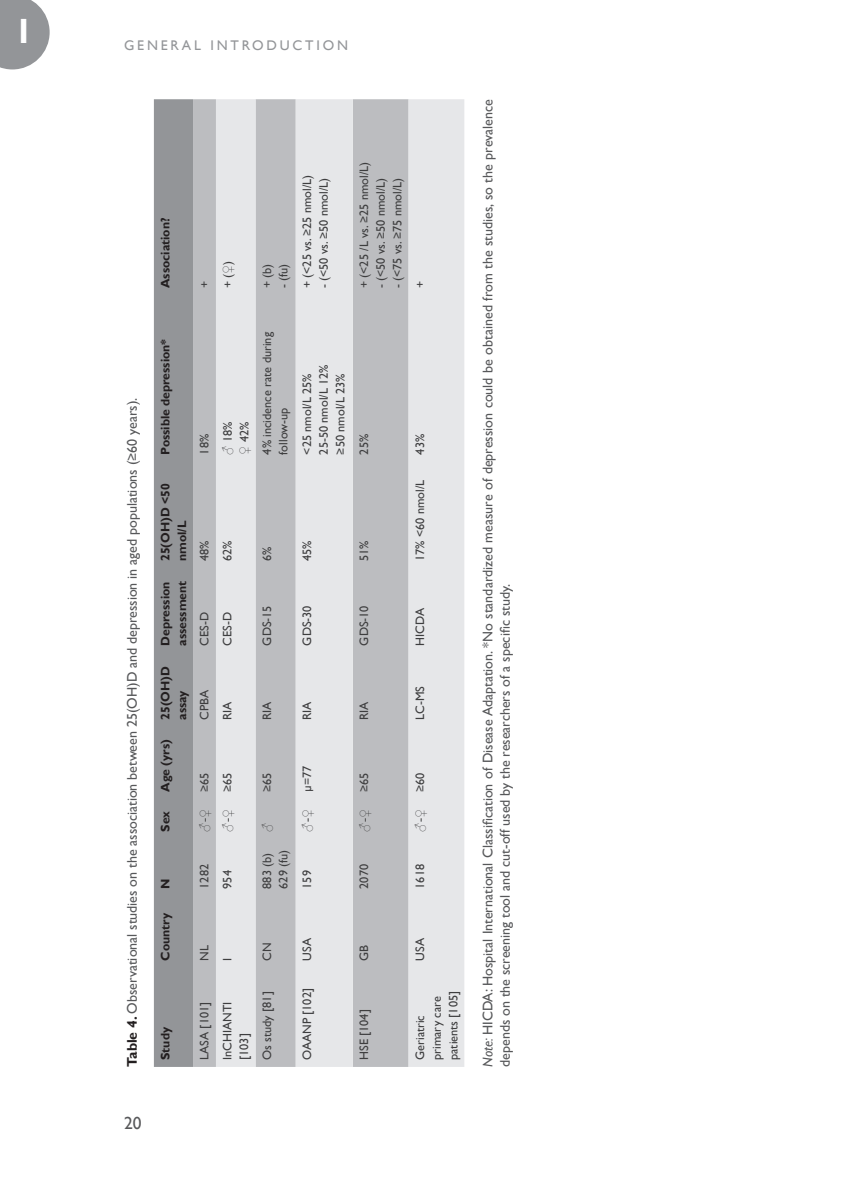
<style>
.page{position:relative;width:844px;height:1191px;background:#fff}
.page>*{position:absolute;margin:0;border:0;box-sizing:border-box;transform-origin:0 0}
.t1{font:700 35px "Gill Sans";color:#fff}
.t2{font:17.5px "Gill Sans";color:#57585a}
.t3{font:14px/17.5px "Gill Sans";color:#57585a}
.t4{font:14px "Gill Sans";letter-spacing:.2em;color:#939598}
.t5{font:12.25px/16.6px "Gill Sans";color:#3e3e3f}
.t6{font:700 12.25px/16.6px "Gill Sans";color:#231f20}
.t7{font:12.25px "Arial";color:#3e3e3f}
.s1{font-weight:700;color:#231f20}
.s2{font-family:"Arial"}
.s3{font-style:italic}
</style>
<div class="page">
<svg style="left:0;top:0;width:50px;height:69px;background:#a2a4a6"></svg>
<div style="left:154px;top:99px;width:39px;height:968px;background:#939598"></div>
<div style="left:193px;top:99px;width:23px;height:968px;background:#bcbdc0"></div>
<svg style="left:216px;top:99px;width:248px;height:968px;background:#d6d7d9"></svg>
<h1 class="t1" style="left:14px;top:10px;width:21px">1</h1>
<p class="t4" style="left:124px;top:37px;width:225px">GENERAL INTRODUCTION</p>
<p class="t3" style="left:124px;top:1067px;width:670px;rotate:-90deg"><span class="s1">Table 4.</span> Observational studies on the association between 25(OH)D and depression in aged populations (≥60 years).</p>
<p class="t6" style="left:157px;top:288px;width:72px;rotate:-90deg">Association?</p>
<p class="t5" style="left:196px;top:288px;width:9px;rotate:-90deg">+</p>
<p class="t5" style="left:219px;top:288px;width:29px;rotate:-90deg">+ (<span class="s2">♀</span>)</p>
<p class="t5" style="left:259px;top:288px;width:26px;rotate:-90deg">+ (b)</p>
<p class="t5" style="left:275px;top:288px;width:26px;rotate:-90deg">- (fu)</p>
<p class="t5" style="left:299px;top:288px;width:115px;rotate:-90deg">+ (&lt;25 vs. ≥25 nmol/L)</p>
<p class="t5" style="left:315px;top:288px;width:112px;rotate:-90deg">- (&lt;50 vs. ≥50 nmol/L)</p>
<p class="t5" style="left:356px;top:288px;width:128px;rotate:-90deg">+ (&lt;25 /L vs. ≥25 nmol/L)</p>
<p class="t5" style="left:372px;top:288px;width:112px;rotate:-90deg">- (&lt;50 vs. ≥50 nmol/L)</p>
<p class="t5" style="left:389px;top:288px;width:112px;rotate:-90deg">- (&lt;75 vs. ≥75 nmol/L)</p>
<p class="t5" style="left:412px;top:288px;width:9px;rotate:-90deg">+</p>
<p class="t6" style="left:157px;top:454px;width:117px;rotate:-90deg">Possible depression*</p>
<p class="t5" style="left:196px;top:454px;width:22px;rotate:-90deg">18%</p>
<p class="t5" style="left:219px;top:454px;width:35px;rotate:-90deg"><span class="s2">♂</span> 18% <span class="s2">♀</span> 42%</p>
<p class="t5" style="left:259px;top:454px;width:124px;rotate:-90deg">4% incidence rate during follow-up</p>
<p class="t5" style="left:299px;top:454px;width:92px;rotate:-90deg">&lt;25 nmol/L 25%<br>25-50 nmol/L 12% ≥50 nmol/L 23%</p>
<p class="t6" style="left:157px;top:561px;width:79px;rotate:-90deg">25(OH)D &lt;50 nmol/L</p>
<p class="t6" style="left:157px;top:645px;width:66px;rotate:-90deg">Depression assessment</p>
<p class="t6" style="left:157px;top:720px;width:55px;rotate:-90deg">25(OH)D assay</p>
<p class="t6" style="left:157px;top:792px;width:54px;rotate:-90deg">Age (yrs)</p>
<p class="t6" style="left:157px;top:831px;width:22px;rotate:-90deg">Sex</p>
<p class="t5" style="left:196px;top:561px;width:22px;rotate:-90deg">48%</p>
<p class="t5" style="left:196px;top:645px;width:35px;rotate:-90deg">CES-D</p>
<p class="t5" style="left:196px;top:720px;width:32px;rotate:-90deg">CPBA</p>
<p class="t5" style="left:196px;top:792px;width:21px;rotate:-90deg">≥65</p>
<p class="t7" style="left:196px;top:831px;width:24px;rotate:-90deg">♂-♀</p>
<p class="t5" style="left:219px;top:561px;width:22px;rotate:-90deg">62%</p>
<p class="t5" style="left:219px;top:645px;width:35px;rotate:-90deg">CES-D</p>
<p class="t5" style="left:219px;top:720px;width:20px;rotate:-90deg">RIA</p>
<p class="t5" style="left:219px;top:792px;width:21px;rotate:-90deg">≥65</p>
<p class="t7" style="left:219px;top:831px;width:24px;rotate:-90deg">♂-♀</p>
<p class="t6" style="left:157px;top:888px;width:12px;rotate:-90deg">N</p>
<p class="t6" style="left:157px;top:960px;width:50px;rotate:-90deg">Country</p>
<p class="t5" style="left:196px;top:888px;width:26px;rotate:-90deg">1282</p>
<p class="t5" style="left:219px;top:888px;width:20px;rotate:-90deg">954</p>
<p class="t5" style="left:196px;top:960px;width:17px;rotate:-90deg">NL</p>
<p class="t5" style="left:219px;top:960px;width:5px;rotate:-90deg">I</p>
<p class="t5" style="left:259px;top:561px;width:16px;rotate:-90deg">6%</p>
<p class="t5" style="left:259px;top:645px;width:42px;rotate:-90deg">GDS-15</p>
<p class="t5" style="left:299px;top:561px;width:22px;rotate:-90deg">45%</p>
<p class="t5" style="left:299px;top:645px;width:42px;rotate:-90deg">GDS-30</p>
<p class="t5" style="left:259px;top:720px;width:20px;rotate:-90deg">RIA</p>
<p class="t5" style="left:299px;top:720px;width:20px;rotate:-90deg">RIA</p>
<p class="t5" style="left:259px;top:792px;width:21px;rotate:-90deg">≥65</p>
<p class="t7" style="left:259px;top:831px;width:11px;rotate:-90deg">♂</p>
<p class="t5" style="left:259px;top:888px;width:40px;rotate:-90deg">883 (b)<br>629 (fu)</p>
<p class="t5" style="left:299px;top:792px;width:28px;rotate:-90deg">µ=77</p>
<p class="t7" style="left:299px;top:831px;width:24px;rotate:-90deg">♂-♀</p>
<p class="t5" style="left:299px;top:888px;width:20px;rotate:-90deg">159</p>
<p class="t5" style="left:259px;top:960px;width:20px;rotate:-90deg">CN</p>
<p class="t5" style="left:299px;top:960px;width:24px;rotate:-90deg">USA</p>
<p class="t6" style="left:157px;top:1060px;width:34px;rotate:-90deg">Study</p>
<p class="t5" style="left:196px;top:1060px;width:59px;rotate:-90deg">LASA [101]</p>
<p class="t5" style="left:219px;top:1060px;width:60px;rotate:-90deg">InCHIANTI [103]</p>
<p class="t5" style="left:259px;top:1060px;width:70px;rotate:-90deg">Os study [81]</p>
<p class="t5" style="left:299px;top:1060px;width:73px;rotate:-90deg">OAANP [102]</p>
<p class="t5" style="left:356px;top:454px;width:22px;rotate:-90deg">25%</p>
<p class="t5" style="left:356px;top:561px;width:22px;rotate:-90deg">51%</p>
<p class="t5" style="left:356px;top:645px;width:42px;rotate:-90deg">GDS-10</p>
<p class="t5" style="left:356px;top:720px;width:20px;rotate:-90deg">RIA</p>
<p class="t5" style="left:356px;top:792px;width:21px;rotate:-90deg">≥65</p>
<p class="t7" style="left:356px;top:831px;width:24px;rotate:-90deg">♂-♀</p>
<p class="t5" style="left:356px;top:888px;width:26px;rotate:-90deg">2070</p>
<p class="t5" style="left:356px;top:960px;width:17px;rotate:-90deg">GB</p>
<p class="t5" style="left:356px;top:1060px;width:52px;rotate:-90deg">HSE [104]</p>
<p class="t5" style="left:412px;top:454px;width:22px;rotate:-90deg">43%</p>
<p class="t5" style="left:412px;top:561px;width:83px;rotate:-90deg">17% &lt;60 nmol/L</p>
<p class="t5" style="left:412px;top:645px;width:39px;rotate:-90deg">HICDA</p>
<p class="t5" style="left:412px;top:720px;width:35px;rotate:-90deg">LC-MS</p>
<p class="t5" style="left:412px;top:792px;width:21px;rotate:-90deg">≥60</p>
<p class="t7" style="left:412px;top:831px;width:24px;rotate:-90deg">♂-♀</p>
<p class="t5" style="left:412px;top:888px;width:26px;rotate:-90deg">1618</p>
<p class="t5" style="left:412px;top:960px;width:24px;rotate:-90deg">USA</p>
<p class="t5" style="left:412px;top:1060px;width:70px;rotate:-90deg">Geriatric primary care patients [105]</p>
<h2 class="t2" style="left:124px;top:1112px;width:19px">20</h2>
<p class="t3" style="left:479px;top:1067px;width:969px;rotate:-90deg"><span class="s3">Note:</span> HICDA: Hospital International Classification of Disease Adaptation. *No standardized measure of depression could be obtained from the studies, so the prevalence depends on the screening tool and cut-off used by the researchers of a specific study.</p>
</div>
